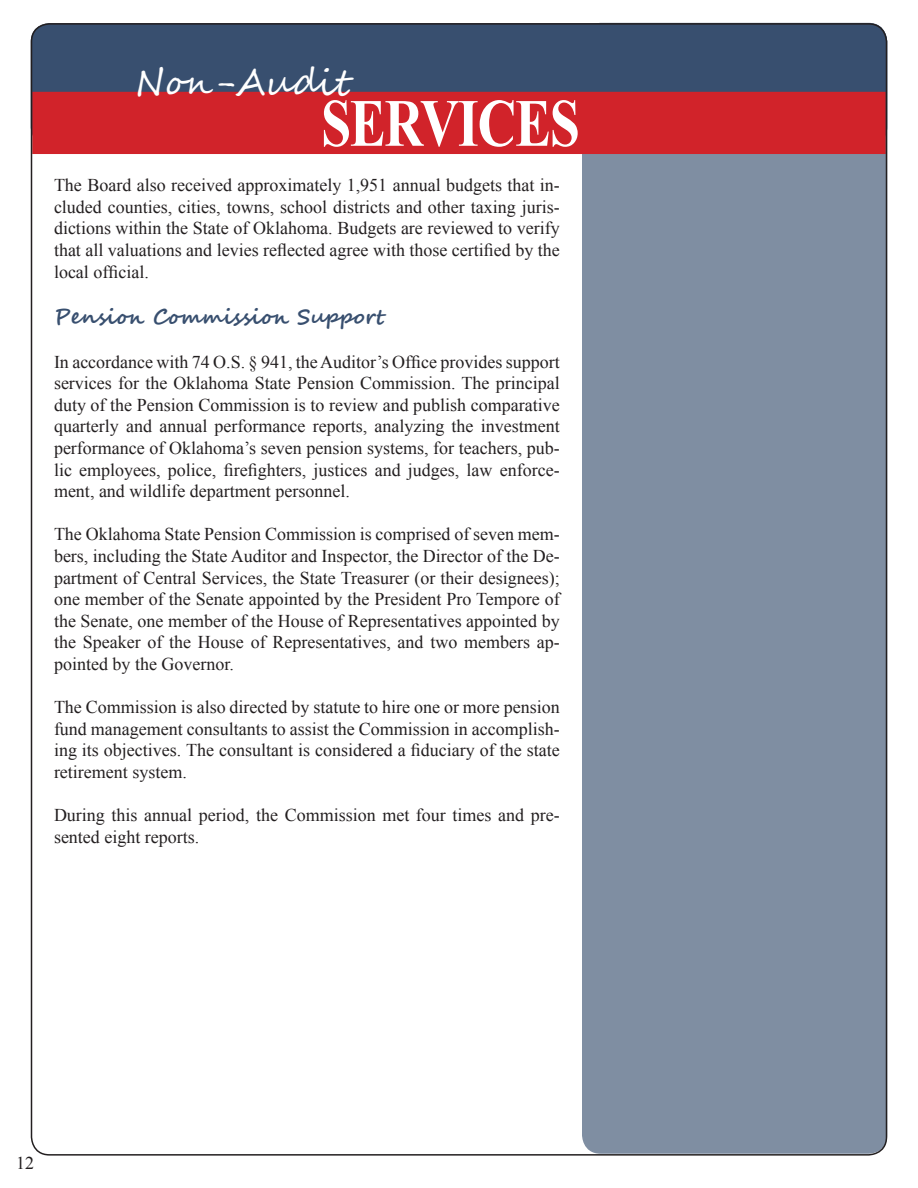
<style>
.page{position:relative;width:918px;height:1188px;background:#fff}
.page>*{position:absolute;margin:0;border:0;box-sizing:border-box;transform-origin:0 0}
.t1{font:700 67.5px "Times New Roman";letter-spacing:-.025em;color:#fff;scale:.8 1}
.t2{font:36px "Segoe Script";color:#fff}
.t3{font:700 21px "Segoe Script";color:#384f6f}
.t4{font:18px/21.6px "Times New Roman";color:#231f20;text-align:justify}
</style>
<div class="page">
<div style="left:583px;top:24px;width:303px;height:1129px;background:#7f8ea2;border-radius:18px"></div>
<div style="left:32px;top:24px;width:854px;height:121px;background:#384f6f;border-radius:18px"></div>
<div style="left:32px;top:92px;width:854px;height:62px;background:#d1232a"></div>
<p class="t2" style="left:135px;top:53px;width:215px">Non-Audit</p>
<p class="t1" style="left:321px;top:77px;width:325px">SERVICES</p>
<p class="t4" style="left:54px;top:174px;width:507px">The Board also received approximately 1,951 annual budgets that in&shy;cluded counties, cities, towns, school districts and other taxing juris&shy;dictions within the State of Oklahoma. Budgets are reviewed to verify that all valuations and levies reflected agree with those certified by the local official.</p>
<p class="t3" style="left:54px;top:300px;width:334px">Pension Commission Support</p>
<p class="t4" style="left:54px;top:351px;width:507px">In accordance with 74 O.S. § 941, the Auditor’s Office provides support services for the Oklahoma State Pension Commission. The principal duty of the Pension Commission is to review and publish comparative quarterly and annual performance reports, analyzing the investment performance of Oklahoma’s seven pension systems, for teachers, pub&shy;lic employees, police, firefighters, justices and judges, law enforce&shy;ment, and wildlife department personnel.</p>
<p class="t4" style="left:54px;top:523px;width:507px">The Oklahoma State Pension Commission is comprised of seven mem&shy;bers, including the State Auditor and Inspector, the Director of the De&shy;partment of Central Services, the State Treasurer (or their designees); one member of the Senate appointed by the President Pro Tempore of the Senate, one member of the House of Representatives appointed by the Speaker of the House of Representatives, and two members ap&shy;pointed by the Governor.</p>
<p class="t4" style="left:54px;top:696px;width:507px">The Commission is also directed by statute to hire one or more pension fund management consultants to assist the Commission in accomplish&shy;ing its objectives. The consultant is considered a fiduciary of the state retirement system.</p>
<p class="t4" style="left:54px;top:804px;width:507px">During this annual period, the Commission met four times and pre&shy;sented eight reports.</p>
<p class="t4" style="left:16px;top:1152px;width:19px">12</p>
</div>
